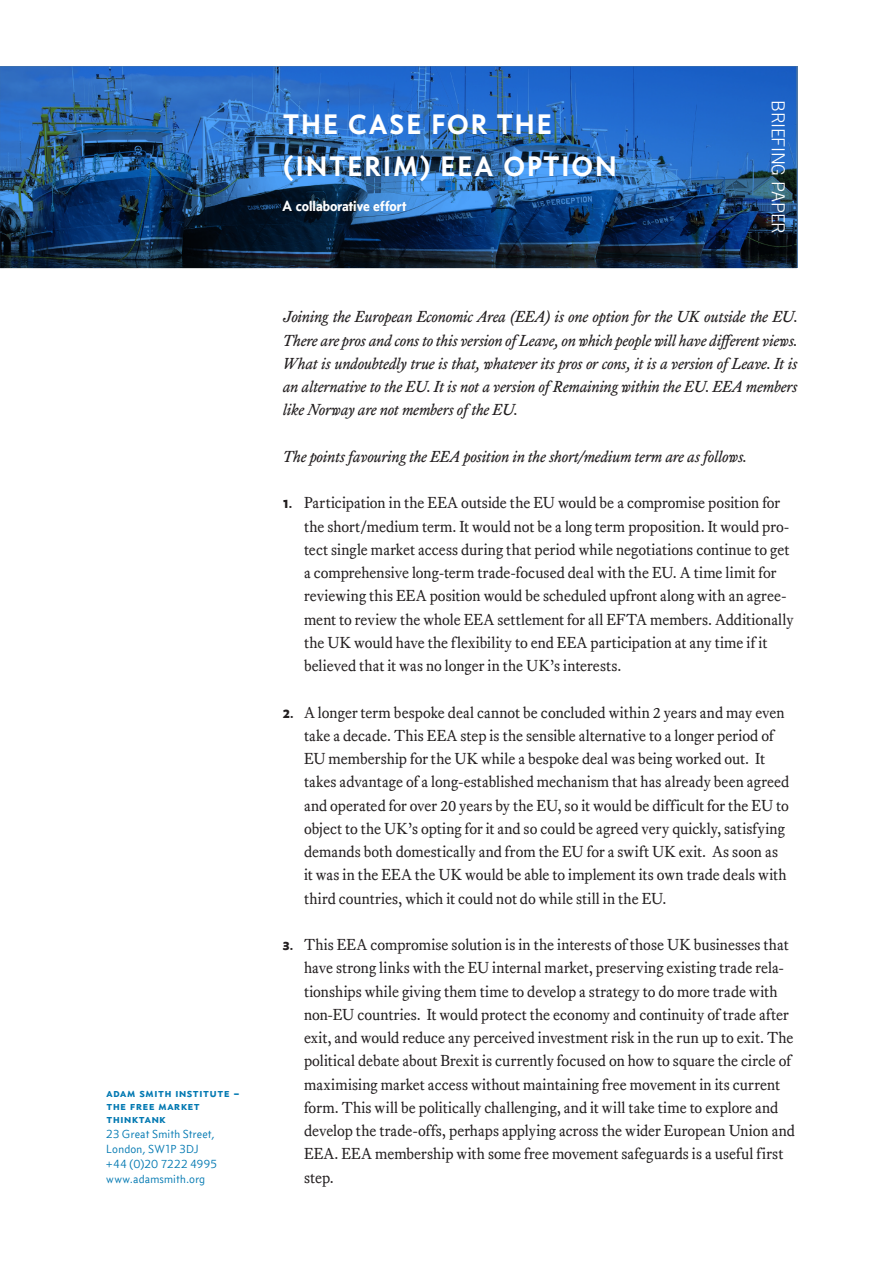
<style>
.page{position:relative;width:893px;height:1263px;background:#fff}
.page>*{position:absolute;margin:0;border:0;box-sizing:border-box;transform-origin:0 0}
.t1{font:28.5px/42px "Concourse C6";color:#fff}
.t2{font:300 18px "Trade Gothic LT Std";letter-spacing:-.025em;color:#fff}
.t3{font:15.75px/23.2px "Equity Text B";color:#231f20}
.t4{font:italic 15.75px/23.2px "Equity Text A";color:#231f20;text-align:justify}
.t5{font:15px "Concourse T6";color:#fff}
.t6{font:12px/15px "Concourse T3";letter-spacing:.015em;color:#0379b2}
.t7{font:12px/12.8px "Concourse C6";color:#0379b2}
.s1{font-family:"Concourse T7";font-size:12px}
</style>
<div class="page">
<img style="left:0;top:66px;width:797px;height:202px">
<p class="t7" style="left:106px;top:1086px;width:135px">adam smith institute – the free market thinktank</p>
<p class="t6" style="left:106px;top:1126px;width:112px">23 Great Smith Street,<br>London, SW1P 3DJ +44 (0)20 7222 4995 www.adamsmith.org</p>
<h1 class="t1" style="left:282px;top:103px;width:337px">THE CASE FOR THE (INTERIM) EEA OPTION</h1>
<p class="t5" style="left:282px;top:196px;width:126px">A collaborative effort</p>
<p class="t2" style="left:789px;top:100px;width:135px;rotate:90deg">BRIEFING PAPER</p>
<p class="t4" style="left:283px;top:305px;width:517px">Joining the European Economic Area (EEA) is one option for the UK outside the EU.<br>There are pros and cons to this version of Leave, on which people will have different views.<br>What is undoubtedly true is that, whatever its pros or cons, it is a version of Leave. It is an alternative to the EU. It is not a version of Remaining within the EU. EEA members like Norway are not members of the EU.</p>
<p class="t4" style="left:283px;top:445px;width:466px">The points favouring the EEA position in the short/medium term are as follows.</p>
<p class="t3" style="left:304px;top:491px;width:491px;text-indent:-21px"><span class="s1">1.</span> Participation in the EEA outside the EU would be a compromise position for the short/medium term. It would not be a long term proposition. It would pro&shy;tect single market access during that period while negotiations continue to get a comprehensive long-term trade-focused deal with the EU. A time limit for reviewing this EEA position would be scheduled upfront along with an agree&shy;ment to review the whole EEA settlement for all EFTA members. Additionally the UK would have the flexibility to end EEA participation at any time if it believed that it was no longer in the UK’s interests.</p>
<p class="t3" style="left:304px;top:700px;width:487px;text-indent:-21px"><span class="s1">2.</span> A longer term bespoke deal cannot be concluded within 2 years and may even take a decade. This EEA step is the sensible alternative to a longer period of EU membership for the UK while a bespoke deal was being worked out. It takes advantage of a long-established mechanism that has already been agreed and operated for over 20 years by the EU, so it would be difficult for the EU to object to the UK’s opting for it and so could be agreed very quickly, satisfying demands both domestically and from the EU for a swift UK exit. As soon as it was in the EEA the UK would be able to implement its own trade deals with third countries, which it could not do while still in the EU.</p>
<p class="t3" style="left:304px;top:933px;width:492px;text-indent:-21px"><span class="s1">3.</span> This EEA compromise solution is in the interests of those UK businesses that have strong links with the EU internal market, preserving existing trade rela&shy;tionships while giving them time to develop a strategy to do more trade with non-EU countries. It would protect the economy and continuity of trade after exit, and would reduce any perceived investment risk in the run up to exit. The political debate about Brexit is currently focused on how to square the circle of maximising market access without maintaining free movement in its current form. This will be politically challenging, and it will take time to explore and develop the trade-offs, perhaps applying across the wider European Union and EEA. EEA membership with some free movement safeguards is a useful first step.</p>
</div>
